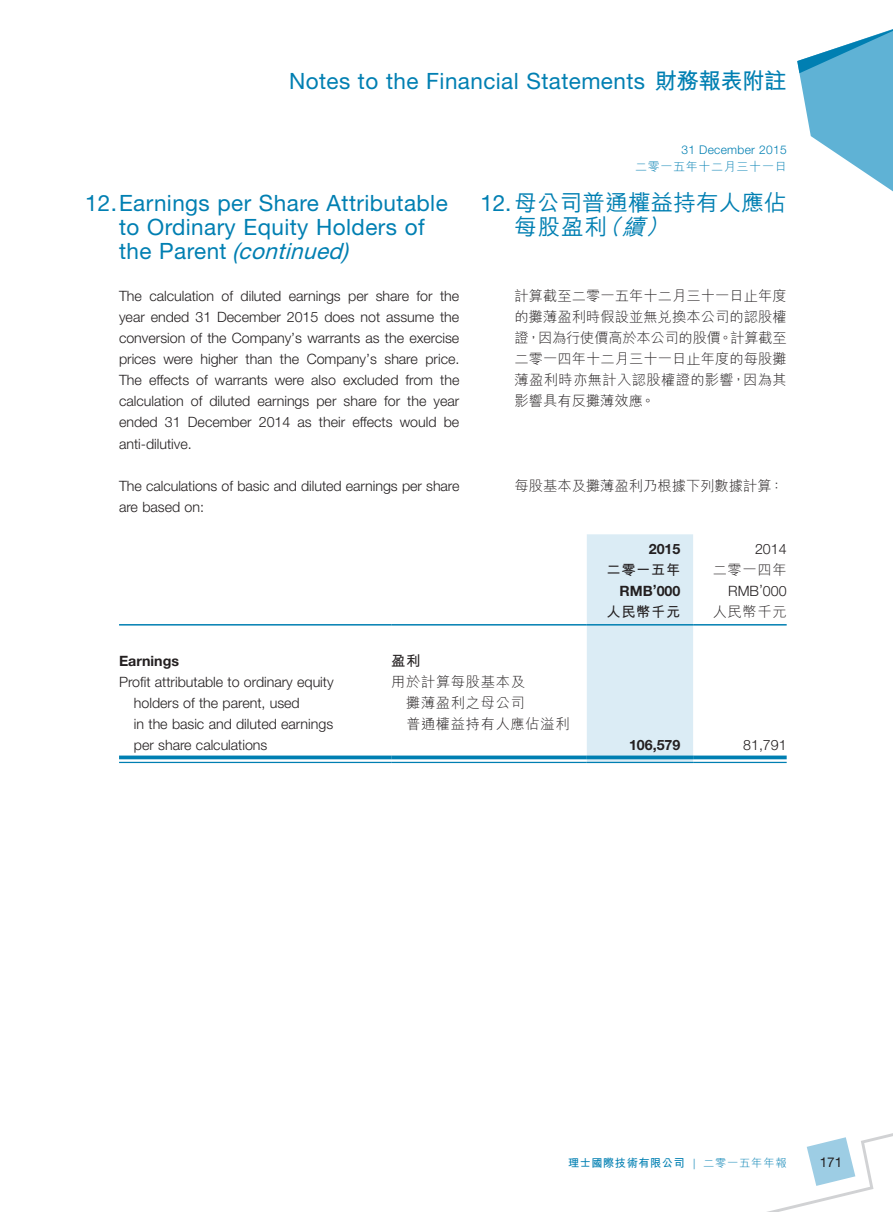
<style>
.page{position:relative;width:893px;height:1212px;background:#fff}
.page>*{position:absolute;margin:0;border:0;box-sizing:border-box;transform-origin:0 0}
.Heading_1{font:22.5px/24px "Helvetica Neue LT Std";letter-spacing:.02em;color:#007fb2}
.C_Heading_1{font:500 22.5px/24px "M Hei HK";letter-spacing:.01em;color:#007fb2}
.Body_Text{font:300 14.25px/21px "Helvetica Neue LT Std";color:#231f20}
.C_Body_Text{font:300 14.25px/21px "M Hei HK";letter-spacing:.005em;color:#231f20;text-align:justify}
.Body_Text-2{font:300 14.25px/21px "M Hei HK";letter-spacing:.05em;color:#231f20}
.Body_Text-3{font:700 14.25px "Helvetica Neue LT Std";color:#231f20}
.Body_Text-4{font:700 14.25px "M Hei HK";letter-spacing:.05em;color:#231f20}
.t1{font:13.5px "Helvetica Neue LT Std";color:#231f20}
.t2{font:300 12px "Helvetica Neue LT Std";letter-spacing:.025em;color:#007fb2}
.t3{font:300 12px "M Hei HK";letter-spacing:.06em;color:#007fb2}
.t4{font:700 11.25px "M Hei HK";letter-spacing:.045em;color:#007fb2}
.s1{font-family:"M Hei HK";font-weight:700}
.s2{font-style:italic}
.s3{font-family:"Helvetica Neue LT Std";font-weight:400}
.s4{font-family:"Helvetica Neue LT Std";font-weight:300;font-size:10.5px}
.s5{font-weight:300}
</style>
<div class="page">
<svg style="left:767px;top:1133px;width:126px;height:79px"></svg>
<svg style="left:797px;top:29px;width:96px;height:163px"></svg>
<div style="left:587px;top:534px;width:106px;height:228px;background:#dbecf5"></div>
<hr style="left:119px;top:624px;width:272px;height:1px;background:#007fb2">
<hr style="left:391px;top:624px;width:196px;height:1px;background:#007fb2">
<hr style="left:587px;top:624px;width:106px;height:1px;background:#007fb2">
<hr style="left:693px;top:624px;width:94px;height:1px;background:#007fb2">
<svg style="left:119px;top:755px;width:272px;height:4px"></svg>
<hr style="left:119px;top:762px;width:272px;height:1px;background:#007fb2">
<svg style="left:391px;top:755px;width:196px;height:4px"></svg>
<hr style="left:391px;top:762px;width:196px;height:1px;background:#007fb2">
<svg style="left:587px;top:755px;width:106px;height:4px"></svg>
<hr style="left:587px;top:762px;width:106px;height:1px;background:#007fb2">
<svg style="left:693px;top:755px;width:94px;height:4px"></svg>
<hr style="left:693px;top:762px;width:94px;height:1px;background:#007fb2">
<h1 class="Heading_1" style="left:289px;top:69px;width:499px">Notes to the Financial Statements <span class="s1">財務報表附註</span></h1>
<p class="Heading_1" style="left:119px;top:191px;width:330px;text-indent:-34px">12.Earnings per Share Attributable to Ordinary Equity Holders of<br>t h e P a r e n t <span class="s2">(continued)</span></p>
<p class="Body_Text" style="left:119px;top:286px;width:342px;text-align:justify">The calculation of diluted earnings per share for the year ended 31 December 2015 does not assume the conversion of the Company’s warrants as the exercise prices were higher than the Company’s share price.<br>The effects of warrants were also excluded from the calculation of diluted earnings per share for the year ended 31 December 2014 as their effects would be anti-dilutive.</p>
<p class="Body_Text" style="left:119px;top:475px;width:342px">The calculations of basic and diluted earnings per share are based on:</p>
<p class="t2" style="left:681px;top:143px;width:107px">31 December 2015</p>
<p class="t3" style="left:635px;top:160px;width:153px">二零一五年十二月三十一日</p>
<p class="C_Heading_1" style="left:514px;top:189px;width:274px;text-indent:-34px"><span class="s3">12.</span>母公司普通權益持有人應佔每股盈利<span class="s2">（續）</span></p>
<p class="C_Body_Text" style="left:514px;top:285px;width:274px">計算截至二零一五年十二月三十一日止年度的攤薄盈利時假設並無兌換本公司的認股權證，因為行使價高於本公司的股價。計算截至二零一四年十二月三十一日止年度的每股攤薄盈利時亦無計入認股權證的影響，因為其影響具有反攤薄效應。</p>
<p class="C_Body_Text" style="left:514px;top:474px;width:271px">每股基本及攤薄盈利乃根據下列數據計算：</p>
<p class="Body_Text-3" style="left:649px;top:540px;width:33px">2015</p>
<p class="Body_Text" style="left:755px;top:538px;width:33px">2014</p>
<p class="Body_Text-4" style="left:606px;top:559px;width:75px">二零一五年</p>
<p class="Body_Text-2" style="left:713px;top:558px;width:75px">二零一四年</p>
<p class="Body_Text-3" style="left:620px;top:582px;width:62px">RMB’000</p>
<p class="Body_Text" style="left:728px;top:580px;width:60px">RMB’000</p>
<p class="Body_Text-4" style="left:606px;top:601px;width:75px">人民幣千元</p>
<p class="Body_Text-2" style="left:713px;top:600px;width:75px">人民幣千元</p>
<p class="Body_Text-3" style="left:119px;top:652px;width:61px">Earnings</p>
<p class="Body_Text-4" style="left:391px;top:650px;width:31px">盈利</p>
<p class="Body_Text" style="left:134px;top:671px;width:201px;text-indent:-15px">Profit attributable to ordinary equity holders of the parent, used<br>in the basic and diluted earnings per share calculations</p>
<p class="Body_Text-2" style="left:406px;top:671px;width:165px;text-indent:-15px">用於計算每股基本及<br>攤薄盈利之母公司<br>普通權益持有人應佔溢利</p>
<p class="Body_Text-3" style="left:629px;top:736px;width:53px">106,579</p>
<p class="Body_Text" style="left:743px;top:734px;width:45px">81,791</p>
<p class="t4" style="left:568px;top:1154px;width:220px">理士國際技術有限公司 <span class="s4">|</span> <span class="s5">二零一五年年報</span></p>
<p class="t1" style="left:820px;top:1154px;width:24px">171</p>
</div>
